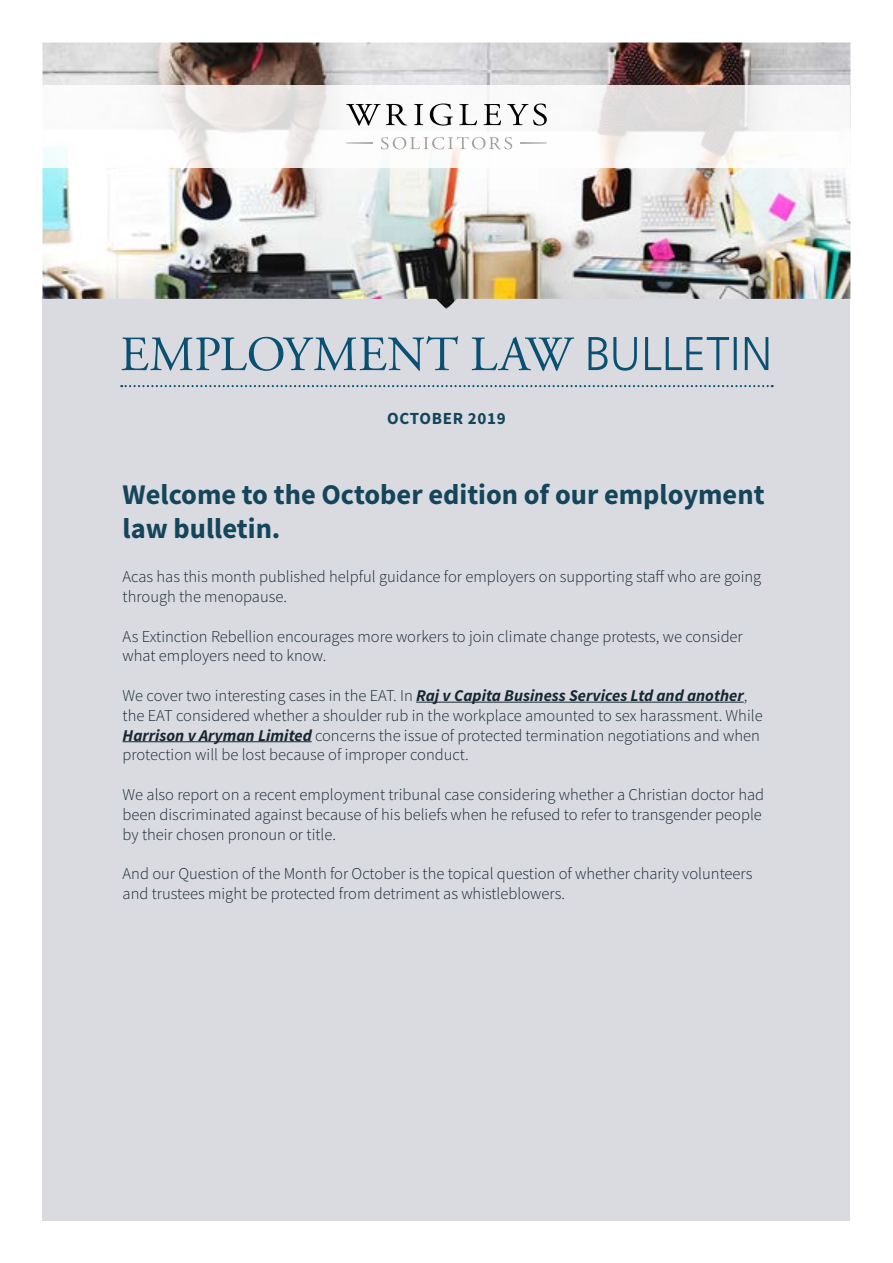
<style>
.page{position:relative;width:893px;height:1263px;background:#fff}
.page>*{position:absolute;margin:0;border:0;box-sizing:border-box;transform-origin:0 0}
.t1{font:700 28.5px/34.2px "Source Sans Pro";color:#15455a}
.t2{font:700 16.95px "Source Sans Pro";letter-spacing:.04em;color:#15455a}
.t3{font:300 16.5px/19.8px "Source Sans Pro";color:#172732}
.s1{font-weight:700;font-style:italic}
</style>
<div class="page">
<div style="left:43px;top:296px;width:807px;height:924px;background:#d9dbe1"></div>
<hr style="left:416px;top:702px;width:328px;height:1px;background:#172732">
<hr style="left:123px;top:741px;width:189px;height:1px;background:#172732">
<svg style="left:122px;top:336px;width:646px;height:35px"></svg>
<svg style="left:121px;top:385px;width:652px;height:2px"></svg>
<img style="left:43px;top:43px;width:807px;height:266px">
<svg style="left:43px;top:85px;width:807px;height:83px"></svg>
<svg style="left:346px;top:104px;width:61px;height:22px"></svg>
<svg style="left:414px;top:104px;width:9px;height:21px"></svg>
<svg style="left:430px;top:104px;width:23px;height:22px"></svg>
<svg style="left:459px;top:104px;width:18px;height:21px"></svg>
<svg style="left:483px;top:104px;width:18px;height:21px"></svg>
<svg style="left:507px;top:104px;width:40px;height:22px"></svg>
<hr style="left:346px;top:142px;width:27px;height:2px;background:#a29e9e">
<hr style="left:520px;top:142px;width:27px;height:2px;background:#a29e9e">
<svg style="left:381px;top:137px;width:131px;height:12px"></svg>
<p class="t2" style="left:387px;top:407px;width:120px">OCTOBER 2019</p>
<h1 class="t1" style="left:123px;top:477px;width:643px">Welcome to the October edition of our employment law bulletin.</h1>
<p class="t3" style="left:123px;top:567px;width:640px">Acas has this month published helpful guidance for employers on supporting staff who are going through the menopause.</p>
<p class="t3" style="left:123px;top:626px;width:622px">As Extinction Rebellion encourages more workers to join climate change protests, we consider what employers need to know.</p>
<p class="t3" style="left:123px;top:685px;width:642px">We cover two interesting cases in the EAT. In <span class="s1">Raj v Capita Business Services Ltd and another</span>, the EAT considered whether a shoulder rub in the workplace amounted to sex harassment. While <span class="s1">Harrison v Aryman Limited</span> concerns the issue of protected termination negotiations and when protection will be lost because of improper conduct.</p>
<p class="t3" style="left:123px;top:784px;width:643px">We also report on a recent employment tribunal case considering whether a Christian doctor had been discriminated against because of his beliefs when he refused to refer to transgender people by their chosen pronoun or title.</p>
<p class="t3" style="left:123px;top:864px;width:631px">And our Question of the Month for October is the topical question of whether charity volunteers and trustees might be protected from detriment as whistleblowers.</p>
</div>
